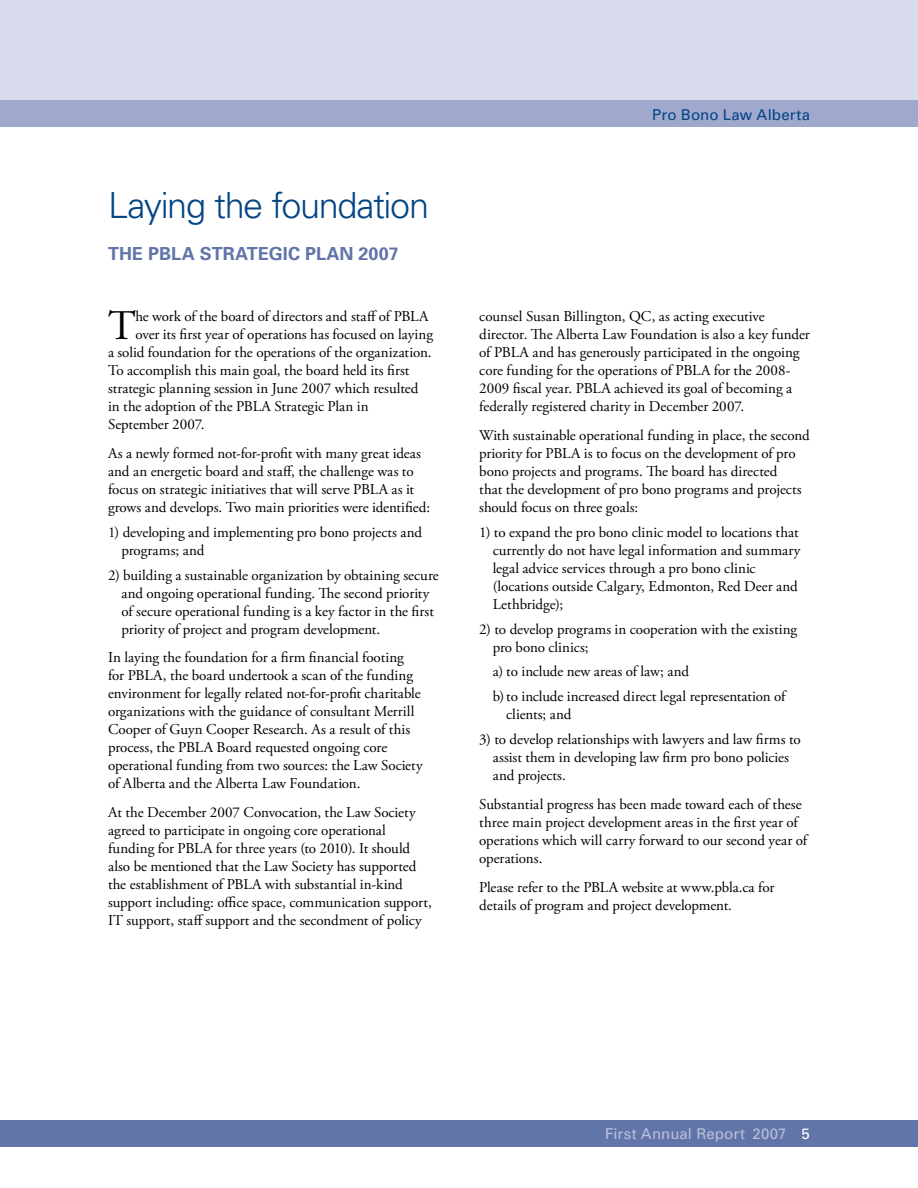
<style>
.page{position:relative;width:918px;height:1188px;background:#fff}
.page>*{position:absolute;margin:0;border:0;box-sizing:border-box;transform-origin:0 0}
.t1{font:42.15px "Adobe Garamond Pro";color:#000}
.t2{font:300 36px "Univers";letter-spacing:-.04em;color:#034585}
.t3{font:700 18px "Univers";letter-spacing:.005em;color:#6275a9}
.t4{font:15px/18px "Adobe Garamond Pro";color:#000}
.t5{font:15px "Univers";letter-spacing:.005em;color:#babfdc}
.t6{font:15px "Univers";letter-spacing:.01em;color:#034585}
</style>
<div class="page">
<div style="left:0;top:0;width:918px;height:122px;background:#d9dced"></div>
<div style="left:0;top:100px;width:918px;height:28px;background:#a0a8cd"></div>
<div style="left:0;top:1120px;width:918px;height:28px;background:#6275a9"></div>
<h2 class="t2" style="left:108px;top:184px;width:323px">Laying the foundation</h2>
<p class="t3" style="left:108px;top:242px;width:292px">THE PBLA STRATEGIC PLAN 2007</p>
<h1 class="t1" style="left:108px;top:301px;width:29px">T</h1>
<p class="t4" style="left:135px;top:308px;width:295px">he work of the board of directors and staff of PBLA</p>
<p class="t4" style="left:135px;top:326px;width:299px">over its first year of operations has focused on laying</p>
<p class="t4" style="left:108px;top:344px;width:325px">a solid foundation for the operations of the organization.</p>
<p class="t4" style="left:108px;top:362px;width:303px">To accomplish this main goal, the board held its first</p>
<p class="t4" style="left:108px;top:380px;width:312px">strategic planning session in June 2007 which resulted</p>
<p class="t4" style="left:108px;top:398px;width:262px">in the adoption of the PBLA Strategic Plan in</p>
<p class="t4" style="left:108px;top:416px;width:98px">September 2007.</p>
<p class="t4" style="left:108px;top:445px;width:324px">As a newly formed not-for-profit with many great ideas and an energetic board and staff, the challenge was to focus on strategic initiatives that will serve PBLA as it grows and develops. Two main priorities were identified:</p>
<p class="t4" style="left:122px;top:524px;width:302px;text-indent:-14px">1) developing and implementing pro bono projects and programs; and</p>
<p class="t4" style="left:122px;top:566px;width:319px;text-indent:-14px">2) building a sustainable organization by obtaining secure and ongoing operational funding. The second priority of secure operational funding is a key factor in the first priority of project and program development.</p>
<p class="t4" style="left:108px;top:649px;width:316px">In laying the foundation for a firm financial footing for PBLA, the board undertook a scan of the funding environment for legally related not-for-profit charitable organizations with the guidance of consultant Merrill Cooper of Guyn Cooper Research. As a result of this process, the PBLA Board requested ongoing core operational funding from two sources: the Law Society of Alberta and the Alberta Law Foundation.</p>
<p class="t4" style="left:108px;top:804px;width:325px">At the December 2007 Convocation, the Law Society agreed to participate in ongoing core operational funding for PBLA for three years (to 2010). It should also be mentioned that the Law Society has supported the establishment of PBLA with substantial in-kind support including: office space, communication support, IT support, staff support and the secondment of policy</p>
<p class="t6" style="left:652px;top:105px;width:159px">Pro Bono Law Alberta</p>
<p class="t4" style="left:479px;top:308px;width:332px">counsel Susan Billington, QC, as acting executive director. The Alberta Law Foundation is also a key funder of PBLA and has generously participated in the ongoing core funding for the operations of PBLA for the 2008- 2009 fiscal year. PBLA achieved its goal of becoming a federally registered charity in December 2007.</p>
<p class="t4" style="left:479px;top:427px;width:332px">With sustainable operational funding in place, the second priority for PBLA is to focus on the development of pro bono projects and programs. The board has directed<br>that the development of pro bono programs and projects should focus on three goals:</p>
<p class="t4" style="left:493px;top:524px;width:309px;text-indent:-14px">1) to expand the pro bono clinic model to locations that currently do not have legal information and summary legal advice services through a pro bono clinic (locations outside Calgary, Edmonton, Red Deer and Lethbridge);</p>
<p class="t4" style="left:493px;top:620px;width:306px;text-indent:-14px">2) to develop programs in cooperation with the existing pro bono clinics;</p>
<p class="t4" style="left:493px;top:660px;width:294px;line-height:24.8px">a) to include new areas of law; and<br>b)to include increased direct legal representation of</p>
<p class="t4" style="left:506px;top:706px;width:67px">clients; and</p>
<p class="t4" style="left:493px;top:731px;width:310px;text-indent:-14px">3) to develop relationships with lawyers and law firms to assist them in developing law firm pro bono policies and projects.</p>
<p class="t4" style="left:479px;top:796px;width:329px">Substantial progress has been made toward each of these three main project development areas in the first year of operations which will carry forward to our second year of operations.</p>
<p class="t4" style="left:479px;top:878px;width:297px">Please refer to the PBLA website at www.pbla.ca for details of program and project development.</p>
<p class="t5" style="left:605px;top:1125px;width:183px">First Annual Report 2007</p>
</div>
